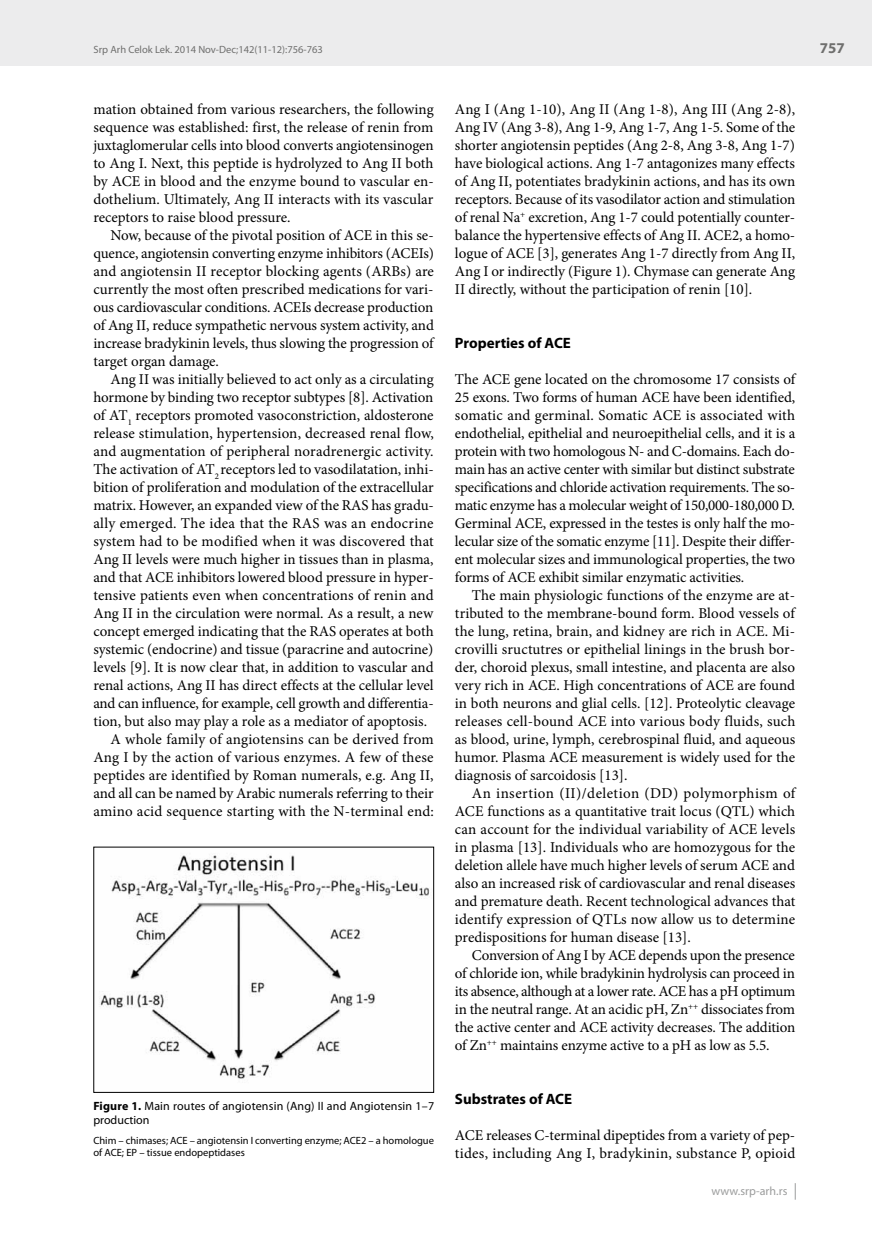
<style>
.page{position:relative;width:872px;height:1234px;background:#fff}
.page>*{position:absolute;margin:0;border:0;box-sizing:border-box;transform-origin:0 0}
.t1{font:15px/18px "Minion Pro";color:#000;text-align:justify}
.t2{font:700 15px "Myriad Pro";color:#000}
.t3{font:700 15px "Myriad Pro";color:#6f6f6e}
.t4{font:12px/13.5px "Myriad Pro";letter-spacing:.015em;color:#000}
.t5{font:12px "Myriad Pro";letter-spacing:.005em;color:#9c9d9d}
.t6{font:10.5px/12px "Myriad Pro";color:#000}
.t7{font:10.5px "Myriad Pro";color:#6f6f6e}
.s1{font-weight:700}
</style>
<div class="page">
<div style="left:0;top:0;width:872px;height:66px;background:#ececed"></div>
<svg style="left:795px;top:1183px;width:1px;height:16px"></svg>
<img style="left:100px;top:855px;width:329px;height:224px">
<p class="t7" style="left:94px;top:44px;width:231px">Srp Arh Celok Lek. 2014 Nov-Dec;142(11-12):756-763</p>
<p class="t3" style="left:820px;top:40px;width:26px">757</p>
<p class="t1" style="left:93px;top:100px;width:342px">mation obtained from various researchers, the following sequence was established: first, the release of renin from juxtaglomerular cells into blood converts angiotensinogen to Ang I. Next, this peptide is hydrolyzed to Ang II both by ACE in blood and the enzyme bound to vascular en&shy;dothelium. Ultimately, Ang II interacts with its vascular receptors to raise blood pressure.</p>
<p class="t1" style="left:93px;top:226px;width:342px;text-indent:17px">Now, because of the pivotal position of ACE in this se&shy;quence, angiotensin converting enzyme inhibitors (ACEIs) and angiotensin II receptor blocking agents (ARBs) are currently the most often prescribed medications for vari&shy;ous cardiovascular conditions. ACEIs decrease production of Ang II, reduce sympathetic nervous system activity, and increase bradykinin levels, thus slowing the progression of target organ damage.</p>
<p class="t1" style="left:110px;top:370px;width:325px">Ang II was initially believed to act only as a circulating</p>
<p class="t1" style="left:93px;top:388px;width:341px">hormone by binding two receptor subtypes [8]. Activation</p>
<p class="t1" style="left:93px;top:406px;width:342px">of AT<sub>1</sub> receptors promoted vasoconstriction, aldosterone</p>
<p class="t1" style="left:93px;top:424px;width:342px">release stimulation, hypertension, decreased renal flow,</p>
<p class="t1" style="left:93px;top:442px;width:342px">and augmentation of peripheral noradrenergic activity.</p>
<p class="t1" style="left:93px;top:460px;width:342px">The activation of AT<sub>2</sub> receptors led to vasodilatation, inhi-</p>
<p class="t1" style="left:93px;top:478px;width:342px">bition of proliferation and modulation of the extracellular</p>
<p class="t1" style="left:93px;top:496px;width:342px">matrix. However, an expanded view of the RAS has gradu-</p>
<p class="t1" style="left:93px;top:514px;width:341px">ally emerged. The idea that the RAS was an endocrine</p>
<p class="t1" style="left:93px;top:532px;width:342px">system had to be modified when it was discovered that</p>
<p class="t1" style="left:93px;top:550px;width:342px">Ang II levels were much higher in tissues than in plasma,</p>
<p class="t1" style="left:93px;top:568px;width:342px">and that ACE inhibitors lowered blood pressure in hyper-</p>
<p class="t1" style="left:93px;top:586px;width:342px">tensive patients even when concentrations of renin and</p>
<p class="t1" style="left:93px;top:604px;width:341px">Ang II in the circulation were normal. As a result, a new</p>
<p class="t1" style="left:93px;top:622px;width:342px">concept emerged indicating that the RAS operates at both</p>
<p class="t1" style="left:93px;top:640px;width:341px">systemic (endocrine) and tissue (paracrine and autocrine)</p>
<p class="t1" style="left:93px;top:658px;width:342px">levels [9]. It is now clear that, in addition to vascular and</p>
<p class="t1" style="left:93px;top:676px;width:342px">renal actions, Ang II has direct effects at the cellular level</p>
<p class="t1" style="left:93px;top:694px;width:342px">and can influence, for example, cell growth and differentia-</p>
<p class="t1" style="left:93px;top:712px;width:335px">tion, but also may play a role as a mediator of apoptosis.</p>
<p class="t1" style="left:110px;top:730px;width:325px">A whole family of angiotensins can be derived from</p>
<p class="t1" style="left:93px;top:748px;width:342px">Ang I by the action of various enzymes. A few of these</p>
<p class="t1" style="left:93px;top:766px;width:342px">peptides are identified by Roman numerals, e.g. Ang II,</p>
<p class="t1" style="left:93px;top:784px;width:342px">and all can be named by Arabic numerals referring to their</p>
<p class="t1" style="left:93px;top:802px;width:342px">amino acid sequence starting with the N-terminal end:</p>
<p class="t4" style="left:93px;top:1099px;width:342px"><span class="s1">Figure 1.</span> Main routes of angiotensin (Ang) II and Angiotensin 1–7 production</p>
<p class="t6" style="left:93px;top:1134px;width:342px">Chim – chimases; ACE – angiotensin I converting enzyme; ACE2 – a homologue of ACE; EP – tissue endopeptidases</p>
<p class="t1" style="left:455px;top:100px;width:342px">Ang I (Ang 1-10), Ang II (Ang 1-8), Ang III (Ang 2-8), Ang IV (Ang 3-8), Ang 1-9, Ang 1-7, Ang 1-5. Some of the shorter angiotensin peptides (Ang 2-8, Ang 3-8, Ang 1-7) have biological actions. Ang 1-7 antagonizes many effects of Ang II, potentiates bradykinin actions, and has its own receptors. Because of its vasodilator action and stimulation of renal Na<sup>+</sup> excretion, Ang 1-7 could potentially counter&shy;balance the hypertensive effects of Ang II. ACE2, a homo&shy;logue of ACE [3], generates Ang 1-7 directly from Ang II, Ang I or indirectly (Figure 1). Chymase can generate Ang II directly, without the participation of renin [10].</p>
<p class="t2" style="left:455px;top:334px;width:117px">Properties of ACE</p>
<p class="t1" style="left:455px;top:370px;width:342px">The ACE gene located on the chromosome 17 consists of 25 exons. Two forms of human ACE have been identified, somatic and germinal. Somatic ACE is associated with endothelial, epithelial and neuroepithelial cells, and it is a protein with two homologous N- and C-domains. Each do&shy;main has an active center with similar but distinct substrate specifications and chloride activation requirements. The so&shy;matic enzyme has a molecular weight of 150,000-180,000 D.<br>Germinal ACE, expressed in the testes is only half the mo&shy;lecular size of the somatic enzyme [11]. Despite their differ&shy;ent molecular sizes and immunological properties, the two forms of ACE exhibit similar enzymatic activities.</p>
<p class="t1" style="left:455px;top:586px;width:342px;text-indent:17px">The main physiologic functions of the enzyme are at&shy;tributed to the membrane-bound form. Blood vessels of the lung, retina, brain, and kidney are rich in ACE. Mi&shy;crovilli sructutres or epithelial linings in the brush bor&shy;der, choroid plexus, small intestine, and placenta are also very rich in ACE. High concentrations of ACE are found in both neurons and glial cells. [12]. Proteolytic cleavage releases cell-bound ACE into various body fluids, such as blood, urine, lymph, cerebrospinal fluid, and aqueous humor. Plasma ACE measurement is widely used for the diagnosis of sarcoidosis [13].</p>
<p class="t1" style="left:455px;top:784px;width:342px;text-indent:17px">An insertion (II)/deletion (DD) polymorphism of ACE functions as a quantitative trait locus (QTL) which can account for the individual variability of ACE levels in plasma [13]. Individuals who are homozygous for the deletion allele have much higher levels of serum ACE and also an increased risk of cardiovascular and renal diseases and premature death. Recent technological advances that identify expression of QTLs now allow us to determine predispositions for human disease [13].</p>
<p class="t1" style="left:455px;top:946px;width:342px;text-indent:17px">Conversion of Ang I by ACE depends upon the presence of chloride ion, while bradykinin hydrolysis can proceed in its absence, although at a lower rate. ACE has a pH optimum in the neutral range. At an acidic pH, Zn<sup>++</sup> dissociates from the active center and ACE activity decreases. The addition of Zn<sup>++</sup> maintains enzyme active to a pH as low as 5.5.</p>
<p class="t2" style="left:455px;top:1090px;width:119px">Substrates of ACE</p>
<p class="t1" style="left:455px;top:1126px;width:342px">ACE releases C-terminal dipeptides from a variety of pep&shy;tides, including Ang I, bradykinin, substance P, opioid</p>
<p class="t5" style="left:711px;top:1184px;width:77px">www.srp-arh.rs</p>
</div>
